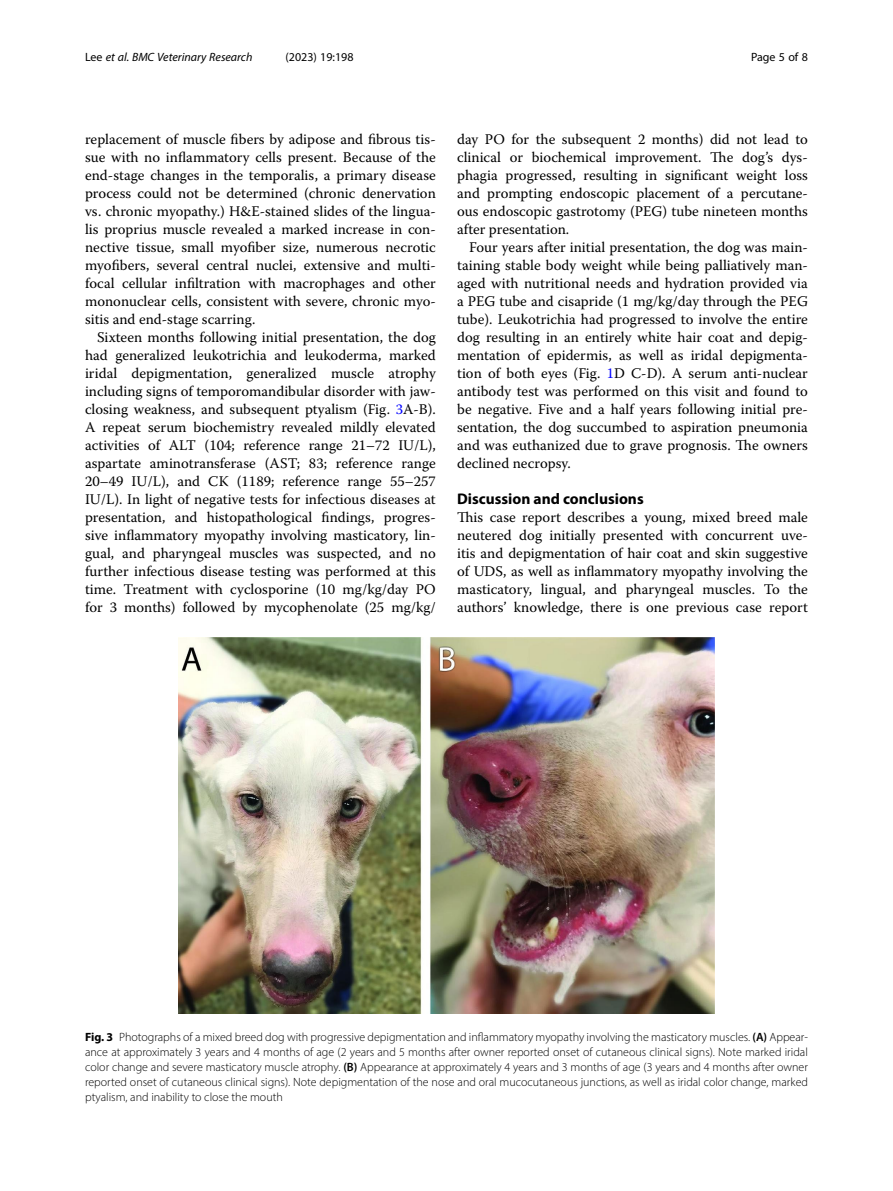
<style>
.page{position:relative;width:893px;height:1191px;background:#fff}
.page>*{position:absolute;margin:0;border:0;box-sizing:border-box;transform-origin:0 0}
.Head_1{font:700 15.45px "Myriad Pro";color:#000}
.Body_Text_Indent{font:14.7px/18px "Warnock Pro";color:#000;text-align:justify}
.Body_Text{font:14.7px/18px "Warnock Pro";color:#000;text-align:justify}
.Figure_Caption{font:300 12px/15px "Myriad Pro";color:#000;text-align:justify}
.t1{font:italic 12px "Myriad Pro";color:#000}
.t2{font:12px "Myriad Pro";color:#000}
.s1{font-style:normal}
.s2{color:#00f}
.s3{font-weight:700}
.s4{font-weight:600}
</style>
<div class="page">
<img style="left:178px;top:637px;width:536px;height:377px">
<p class="t1" style="left:85px;top:50px;width:169px"><span class="s1">Lee</span> et al. BMC Veterinary Research</p>
<p class="t2" style="left:285px;top:50px;width:70px">(2023) 19:198</p>
<p class="t2" style="left:751px;top:50px;width:58px">Page 5 of 8</p>
<p class="Body_Text_Indent" style="left:85px;top:130px;width:352px">replacement of muscle fibers by adipose and fibrous tis&shy;sue with no inflammatory cells present. Because of the end-stage changes in the temporalis, a primary disease process could not be determined (chronic denervation vs. chronic myopathy.) H&amp;E-stained slides of the lingua&shy;lis proprius muscle revealed a marked increase in con&shy;nective tissue, small myofiber size, numerous necrotic myofibers, several central nuclei, extensive and multi&shy;focal cellular infiltration with macrophages and other mononuclear cells, consistent with severe, chronic myo&shy;sitis and end-stage scarring.</p>
<p class="Body_Text_Indent" style="left:85px;top:328px;width:352px;text-indent:12px">Sixteen months following initial presentation, the dog had generalized leukotrichia and leukoderma, marked iridal depigmentation, generalized muscle atrophy including signs of temporomandibular disorder with jaw&shy;closing weakness, and subsequent ptyalism (Fig. <span class="s2">3</span>A-B).<br>A repeat serum biochemistry revealed mildly elevated activities of ALT (104; reference range 21–72 IU/L), aspartate aminotransferase (AST; 83; reference range 20–49 IU/L), and CK (1189; reference range 55–257<br>IU/L). In light of negative tests for infectious diseases at presentation, and histopathological findings, progres&shy;sive inflammatory myopathy involving masticatory, lin&shy;gual, and pharyngeal muscles was suspected, and no further infectious disease testing was performed at this time. Treatment with cyclosporine (10 mg/kg/day PO for 3 months) followed by mycophenolate (25 mg/kg/</p>
<p class="Body_Text_Indent" style="left:457px;top:130px;width:352px">day PO for the subsequent 2 months) did not lead to clinical or biochemical improvement. The dog’s dys&shy;phagia progressed, resulting in significant weight loss and prompting endoscopic placement of a percutane&shy;ous endoscopic gastrotomy (PEG) tube nineteen months after presentation.</p>
<p class="Body_Text_Indent" style="left:457px;top:238px;width:352px;text-indent:12px">Four years after initial presentation, the dog was main&shy;taining stable body weight while being palliatively man&shy;aged with nutritional needs and hydration provided via a PEG tube and cisapride (1 mg/kg/day through the PEG tube). Leukotrichia had progressed to involve the entire dog resulting in an entirely white hair coat and depig&shy;mentation of epidermis, as well as iridal depigmenta&shy;tion of both eyes (Fig. <span class="s2">1</span>D C-D). A serum anti-nuclear antibody test was performed on this visit and found to be negative. Five and a half years following initial pre&shy;sentation, the dog succumbed to aspiration pneumonia and was euthanized due to grave prognosis. The owners declined necropsy.</p>
<p class="Head_1" style="left:457px;top:489px;width:188px">Discussion and conclusions</p>
<p class="Body_Text" style="left:457px;top:508px;width:352px">This case report describes a young, mixed breed male neutered dog initially presented with concurrent uve&shy;itis and depigmentation of hair coat and skin suggestive of UDS, as well as inflammatory myopathy involving the masticatory, lingual, and pharyngeal muscles. To the authors’ knowledge, there is one previous case report</p>
<p class="Figure_Caption" style="left:85px;top:1029px;width:724px"><span class="s3">Fig. 3</span> Photographs of a mixed breed dog with progressive depigmentation and inflammatory myopathy involving the masticatory muscles. <span class="s4">(A)</span> Appear&shy;ance at approximately 3 years and 4 months of age (2 years and 5 months after owner reported onset of cutaneous clinical signs). Note marked iridal color change and severe masticatory muscle atrophy. <span class="s4">(B)</span> Appearance at approximately 4 years and 3 months of age (3 years and 4 months after owner reported onset of cutaneous clinical signs). Note depigmentation of the nose and oral mucocutaneous junctions, as well as iridal color change, marked ptyalism, and inability to close the mouth</p>
</div>
